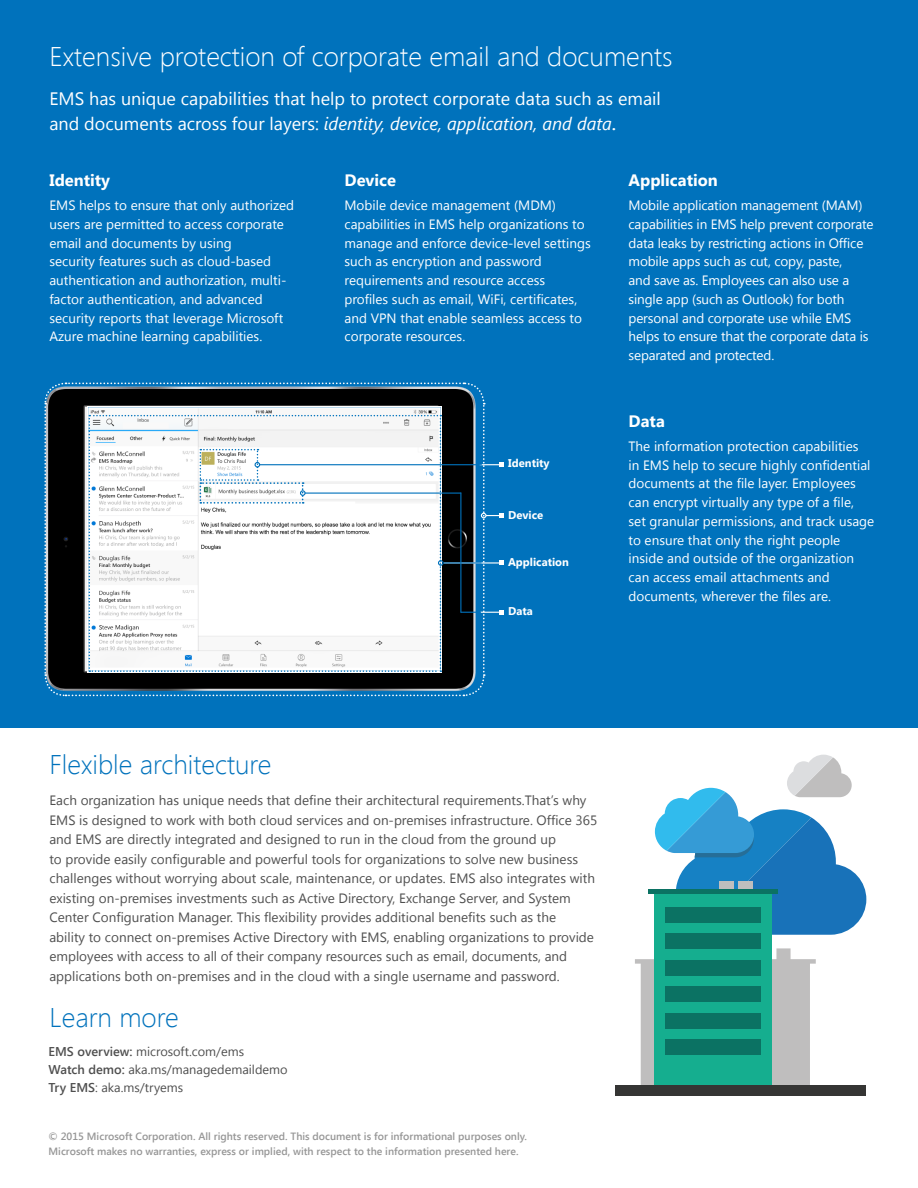
<style>
.page{position:relative;width:918px;height:1188px;background:#fff}
.page>*{position:absolute;margin:0;border:0;box-sizing:border-box;transform-origin:0 0}
.t1{font:300 27px "Segoe UI";color:#fff}
.t2{font:300 27px "Segoe UI";color:#0072bc}
.t3{font:18px/25.5px "Segoe UI";color:#fff}
.t4{font:700 16.5px "Segoe UI";color:#fff}
.t5{font:13.5px/18.8px "Segoe UI";color:#fff}
.t6{font:13.5px/19.5px "Segoe UI";color:#4f4f4f}
.t7{font:12.75px/18px "Segoe UI";color:#4f4f4f}
.t8{font:700 11.25px "Segoe UI";color:#fff}
.t9{font:600 10.5px/14.2px "Segoe UI";color:#969696}
.s1{font-style:italic}
.s2{font-weight:600}
</style>
<div class="page">
<div style="left:0;top:0;width:918px;height:728px;background:#0072bc"></div>
<svg style="left:655px;top:755px;width:211px;height:180px"></svg>
<svg style="left:635px;top:948px;width:181px;height:137px"></svg>
<div style="left:738px;top:881px;width:14px;height:15px;background:#bfbebe"></div>
<div style="left:719px;top:881px;width:14px;height:15px;background:#bfbebe"></div>
<div style="left:654px;top:894px;width:118px;height:200px;background:#15ae8f"></div>
<hr style="left:648px;top:890px;width:130px;height:4px;background:#0b7263">
<div style="left:665px;top:960px;width:96px;height:15px;background:#0b7263"></div>
<div style="left:665px;top:987px;width:96px;height:15px;background:#0b7263"></div>
<div style="left:665px;top:1013px;width:96px;height:15px;background:#0b7263"></div>
<div style="left:665px;top:1040px;width:96px;height:15px;background:#0b7263"></div>
<div style="left:665px;top:907px;width:96px;height:15px;background:#0b7263"></div>
<div style="left:665px;top:934px;width:96px;height:15px;background:#0b7263"></div>
<div style="left:616px;top:1085px;width:250px;height:10px;background:#353534"></div>
<svg style="left:44px;top:382px;width:460px;height:315px;background:#a3b0b8"></svg>
<p class="t1" style="left:49px;top:38px;width:625px">Extensive protection of corporate email and documents</p>
<p class="t3" style="left:49px;top:85px;width:613px">EMS has unique capabilities that help to protect corporate data such as email and documents across four layers: <span class="s1">identity, device, application, and data</span><span class="s2">.</span></p>
<p class="t4" style="left:49px;top:168px;width:62px">Identity</p>
<p class="t5" style="left:49px;top:195px;width:246px">EMS helps to ensure that only authorized users are permitted to access corporate email and documents by using<br>security features such as cloud-based authentication and authorization, multi&shy;factor authentication, and advanced security reports that leverage Microsoft Azure machine learning capabilities.</p>
<p class="t4" style="left:345px;top:168px;width:53px">Device</p>
<p class="t5" style="left:345px;top:195px;width:248px">Mobile device management (MDM) capabilities in EMS help organizations to manage and enforce device-level settings such as encryption and password requirements and resource access profiles such as email, WiFi, certificates, and VPN that enable seamless access to corporate resources.</p>
<p class="t8" style="left:508px;top:455px;width:43px">Identity</p>
<p class="t8" style="left:508px;top:507px;width:37px">Device</p>
<p class="t8" style="left:508px;top:554px;width:62px">Application</p>
<p class="t8" style="left:508px;top:603px;width:26px">Data</p>
<p class="t4" style="left:629px;top:168px;width:91px">Application</p>
<p class="t5" style="left:629px;top:195px;width:246px">Mobile application management (MAM) capabilities in EMS help prevent corporate data leaks by restricting actions in Office mobile apps such as cut, copy, paste,<br>and save as. Employees can also use a single app (such as Outlook) for both personal and corporate use while EMS helps to ensure that the corporate data is separated and protected.</p>
<p class="t4" style="left:629px;top:409px;width:38px">Data</p>
<p class="t5" style="left:629px;top:436px;width:247px">The information protection capabilities<br>in EMS help to secure highly confidential documents at the file layer. Employees can encrypt virtually any type of a file, set granular permissions, and track usage to ensure that only the right people inside and outside of the organization can access email attachments and documents, wherever the files are.</p>
<p class="t2" style="left:49px;top:746px;width:224px">Flexible architecture</p>
<p class="t6" style="left:49px;top:790px;width:549px">Each organization has unique needs that define their architectural requirements.That’s why EMS is designed to work with both cloud services and on-premises infrastructure. Office 365 and EMS are directly integrated and designed to run in the cloud from the ground up<br>to provide easily configurable and powerful tools for organizations to solve new business challenges without worrying about scale, maintenance, or updates. EMS also integrates with existing on-premises investments such as Active Directory, Exchange Server, and System Center Configuration Manager. This flexibility provides additional benefits such as the<br>ability to connect on-premises Active Directory with EMS, enabling organizations to provide employees with access to all of their company resources such as email, documents, and applications both on-premises and in the cloud with a single username and password.</p>
<p class="t2" style="left:49px;top:999px;width:131px">Learn more</p>
<p class="t7" style="left:49px;top:1042px;width:241px"><span class="s2">EMS overview:</span> microsoft.com/ems<br><span class="s2">Watch demo:</span> aka.ms/managedemaildemo</p>
<p class="t7" style="left:49px;top:1078px;width:136px"><span class="s2">Try EMS</span>: aka.ms/tryems</p>
<p class="t9" style="left:49px;top:1129px;width:480px">© 2015 Microsoft Corporation. All rights reserved. This document is for informational purposes only.<br>Microsoft makes no warranties, express or implied, with respect to the information presented here.</p>
</div>
